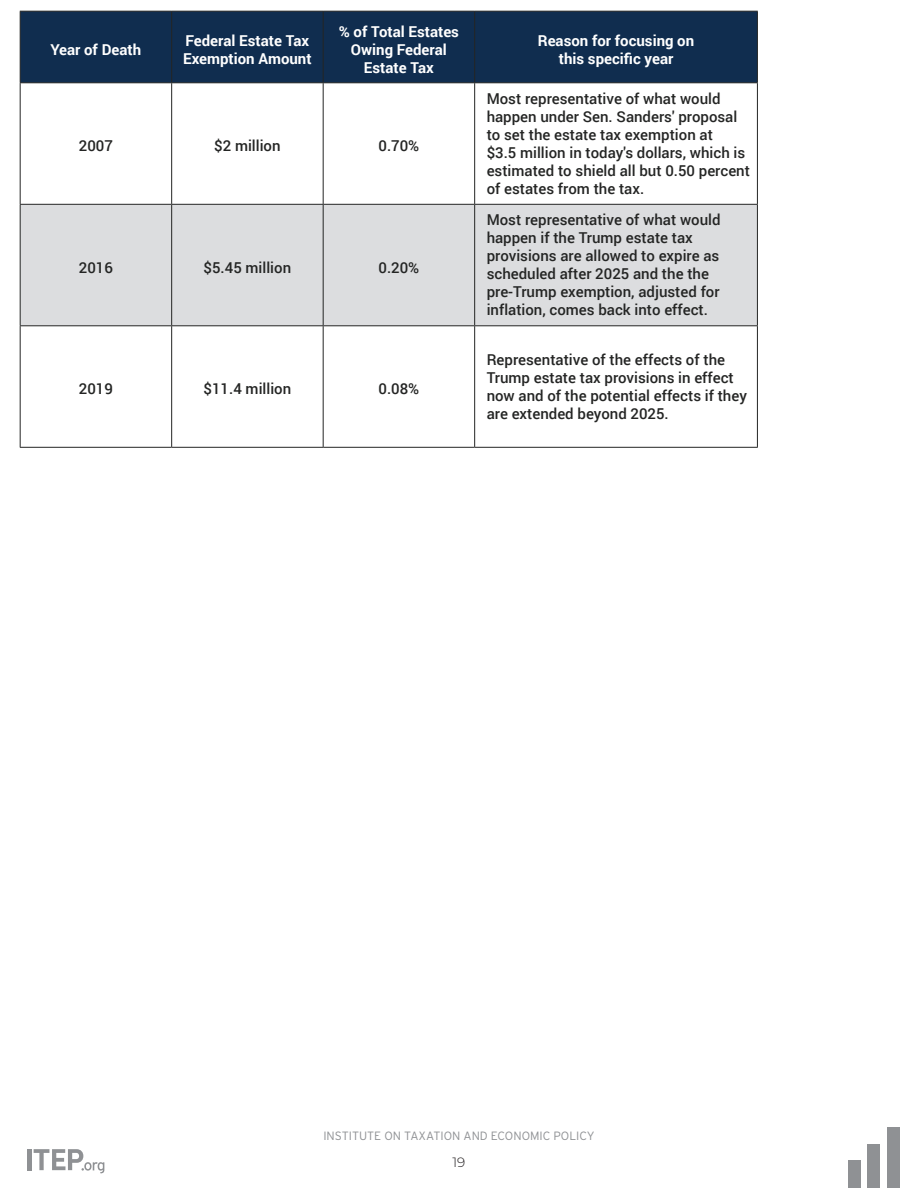
<style>
.page{position:relative;width:918px;height:1188px;background:#fff}
.page>*{position:absolute;margin:0;border:0;box-sizing:border-box;transform-origin:0 0}
.t1{font:500 15px/18px "Roboto";color:#242524}
.t2{font:700 15px/18px "Roboto";color:#fff}
.t3{font:300 13.5px "Montserrat";color:#231f20}
.t4{font:300 12px "Interstate";color:#8f9194}
</style>
<div class="page">
<div style="left:27px;top:1149px;width:5px;height:21px;background:#8f9194"></div>
<svg style="left:34px;top:1149px;width:70px;height:24px"></svg>
<div style="left:887px;top:1127px;width:13px;height:61px;background:#8f9194"></div>
<div style="left:868px;top:1144px;width:12px;height:44px;background:#8f9194"></div>
<div style="left:848px;top:1160px;width:13px;height:28px;background:#8f9194"></div>
<div style="left:21px;top:12px;width:736px;height:70px;background:#102d4f"></div>
<div style="left:21px;top:205px;width:736px;height:120px;background:#dcdddf"></div>
<hr style="left:20px;top:11px;width:152px;height:1px;background:#242524">
<hr style="left:20px;top:12px;width:1px;height:70px;background:#242524">
<hr style="left:172px;top:11px;width:151px;height:1px;background:#242524">
<hr style="left:171px;top:12px;width:1px;height:70px;background:#242524">
<hr style="left:323px;top:11px;width:152px;height:1px;background:#242524">
<hr style="left:323px;top:12px;width:1px;height:70px;background:#242524">
<hr style="left:475px;top:11px;width:283px;height:1px;background:#242524">
<hr style="left:474px;top:12px;width:1px;height:70px;background:#242524">
<hr style="left:757px;top:12px;width:1px;height:70px;background:#242524">
<hr style="left:20px;top:82px;width:152px;height:1px;background:#242524">
<hr style="left:20px;top:83px;width:1px;height:121px;background:#242524">
<hr style="left:172px;top:82px;width:151px;height:1px;background:#242524">
<hr style="left:171px;top:83px;width:1px;height:121px;background:#242524">
<hr style="left:323px;top:82px;width:152px;height:1px;background:#242524">
<hr style="left:323px;top:83px;width:1px;height:121px;background:#242524">
<hr style="left:475px;top:82px;width:283px;height:1px;background:#242524">
<hr style="left:474px;top:83px;width:1px;height:121px;background:#242524">
<hr style="left:757px;top:83px;width:1px;height:121px;background:#242524">
<hr style="left:20px;top:204px;width:152px;height:1px;background:#242524">
<hr style="left:20px;top:205px;width:1px;height:120px;background:#242524">
<hr style="left:172px;top:204px;width:151px;height:1px;background:#242524">
<hr style="left:171px;top:205px;width:1px;height:120px;background:#242524">
<hr style="left:323px;top:204px;width:152px;height:1px;background:#242524">
<hr style="left:323px;top:205px;width:1px;height:120px;background:#242524">
<hr style="left:475px;top:204px;width:283px;height:1px;background:#242524">
<hr style="left:474px;top:205px;width:1px;height:120px;background:#242524">
<hr style="left:757px;top:205px;width:1px;height:120px;background:#242524">
<hr style="left:20px;top:325px;width:152px;height:1px;background:#242524">
<hr style="left:20px;top:326px;width:1px;height:121px;background:#242524">
<hr style="left:172px;top:325px;width:151px;height:1px;background:#242524">
<hr style="left:171px;top:326px;width:1px;height:121px;background:#242524">
<hr style="left:323px;top:325px;width:152px;height:1px;background:#242524">
<hr style="left:323px;top:326px;width:1px;height:121px;background:#242524">
<hr style="left:475px;top:325px;width:283px;height:1px;background:#242524">
<hr style="left:474px;top:326px;width:1px;height:121px;background:#242524">
<hr style="left:757px;top:326px;width:1px;height:121px;background:#242524">
<hr style="left:20px;top:447px;width:152px;height:1px;background:#242524">
<hr style="left:172px;top:447px;width:151px;height:1px;background:#242524">
<hr style="left:323px;top:447px;width:152px;height:1px;background:#242524">
<hr style="left:475px;top:447px;width:283px;height:1px;background:#242524">
<p class="t2" style="left:51px;top:40px;width:92px">Year of Death</p>
<p class="t2" style="left:183px;top:31px;width:130px">Federal Estate Tax<br>Exemption Amount</p>
<p class="t2" style="left:339px;top:22px;width:122px;text-align:center">% of Total Estates<br>Owing Federal<br>Estate Tax</p>
<p class="t2" style="left:538px;top:31px;width:158px">Reason for focusing on</p>
<p class="t2" style="left:559px;top:49px;width:116px">this specific year</p>
<p class="t1" style="left:79px;top:136px;width:36px">2007</p>
<p class="t1" style="left:214px;top:136px;width:68px">$2 million</p>
<p class="t1" style="left:379px;top:136px;width:42px">0.70%</p>
<p class="t1" style="left:79px;top:258px;width:36px">2016</p>
<p class="t1" style="left:204px;top:258px;width:89px">$5.45 million</p>
<p class="t1" style="left:379px;top:258px;width:42px">0.20%</p>
<p class="t1" style="left:79px;top:379px;width:36px">2019</p>
<p class="t1" style="left:204px;top:379px;width:89px">$11.4 million</p>
<p class="t1" style="left:379px;top:379px;width:42px">0.08%</p>
<p class="t1" style="left:487px;top:89px;width:265px">Most representative of what would happen under Sen. Sanders' proposal to set the estate tax exemption at<br>$3.5 million in today's dollars, which is estimated to shield all but 0.50 percent of estates from the tax.</p>
<p class="t1" style="left:487px;top:210px;width:235px">Most representative of what would happen if the Trump estate tax provisions are allowed to expire as scheduled after 2025 and the the pre-Trump exemption, adjusted for inflation, comes back into effect.</p>
<p class="t1" style="left:487px;top:350px;width:262px">Representative of the effects of the Trump estate tax provisions in effect now and of the potential effects if they are extended beyond 2025.</p>
<p class="t4" style="left:323px;top:1129px;width:273px">INSTITUTE ON TAXATION AND ECONOMIC POLICY</p>
<p class="t3" style="left:453px;top:1153px;width:14px">19</p>
</div>
